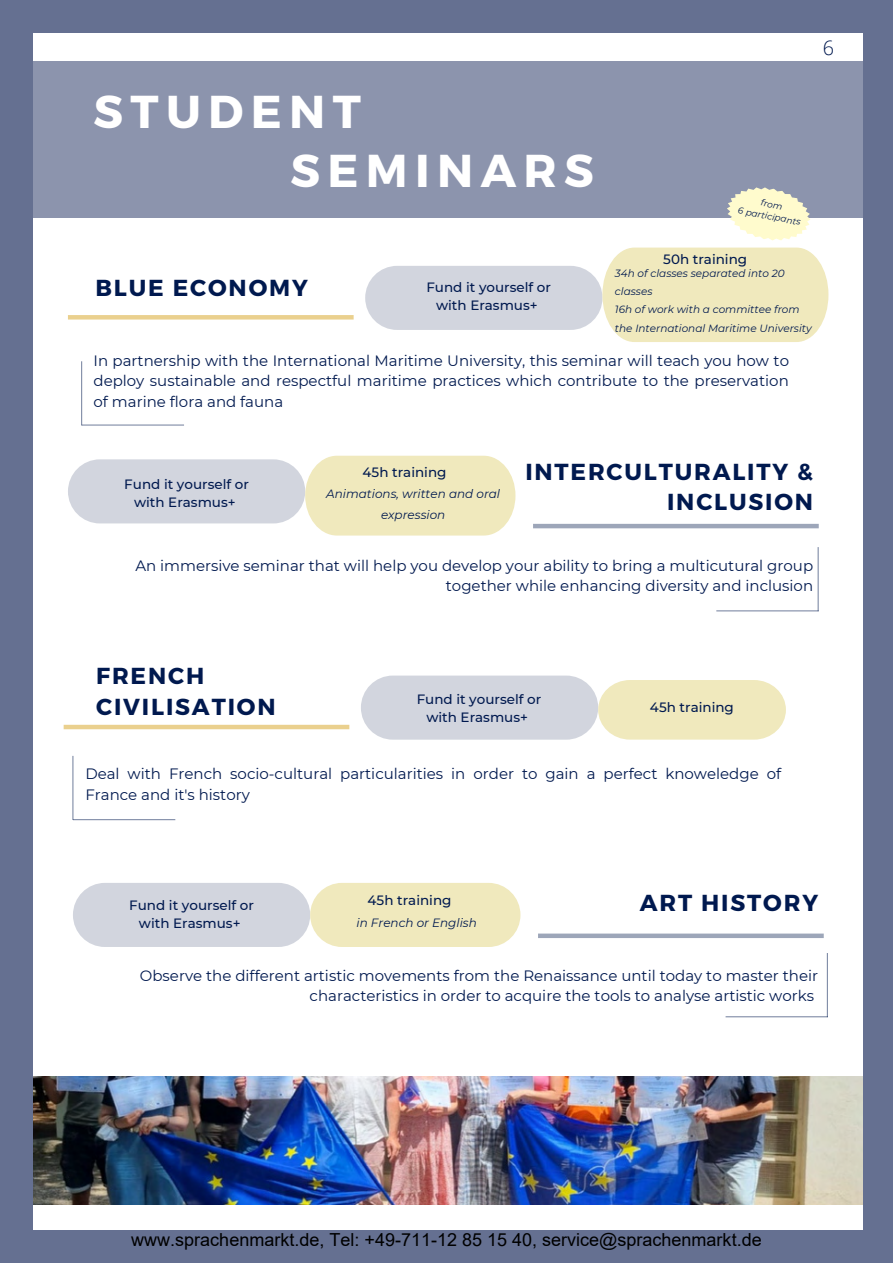
<style>
.page{position:relative;width:893px;height:1264px;background:#fff}
.page>*{position:absolute;margin:0;border:0;box-sizing:border-box;transform-origin:0 0}
.t1{font:700 46.05px/58.5px "Montserrat";letter-spacing:.16em;color:#fff}
.t2{font:700 23.1px/30.3px "Montserrat";letter-spacing:.08em;color:#00194f;text-align:right}
.t3{font:300 19.8px "Open Sans";color:#00194f}
.t4{font:18px "Arial";color:#000}
.t5{font:15px/20.2px "Montserrat";color:#00194f;text-align:right}
.t6{font:500 13.5px/18px "Montserrat";color:#00194f;text-align:center}
.t7{font:italic 12px/21px "Montserrat";color:#00194f;text-align:center}
.t8{font:italic 10.5px/18.3px "Montserrat";color:#00194f}
.t9{font:italic 9px/12px "Montserrat";color:#00194f;text-align:center}
</style>
<div class="page">
<div style="left:0;top:0;width:892px;height:1262px;background:#657091"></div>
<div style="left:34px;top:33px;width:828px;height:1196px;background:#fff"></div>
<img style="left:34px;top:1076px;width:828px;height:128px">
<div style="left:33px;top:62px;width:830px;height:155px;background:#8c94ad"></div>
<hr style="left:68px;top:315px;width:285px;height:4px;background:#ead08e">
<hr style="left:81px;top:361px;width:1px;height:64px;background:#00194f">
<hr style="left:82px;top:424px;width:102px;height:1px;background:#00194f">
<div style="left:365px;top:266px;width:237px;height:64px;background:#d2d5de;border-radius:32px"></div>
<hr style="left:533px;top:524px;width:285px;height:4px;background:#9da6b9">
<hr style="left:817px;top:547px;width:1px;height:64px;background:#00194f">
<hr style="left:716px;top:610px;width:102px;height:1px;background:#00194f">
<div style="left:68px;top:459px;width:237px;height:64px;background:#d2d5de;border-radius:32px"></div>
<svg style="left:305px;top:455px;width:210px;height:80px;background:#f1eac1"></svg>
<div style="left:64px;top:724px;width:285px;height:5px;background:#ead08e"></div>
<hr style="left:72px;top:756px;width:1px;height:64px;background:#00194f">
<hr style="left:73px;top:819px;width:102px;height:1px;background:#00194f">
<div style="left:361px;top:675px;width:237px;height:64px;background:#d2d5de;border-radius:32px"></div>
<svg style="left:598px;top:680px;width:187px;height:59px;background:#f1eac1"></svg>
<div style="left:538px;top:933px;width:285px;height:5px;background:#9da6b9"></div>
<hr style="left:826px;top:953px;width:1px;height:64px;background:#00194f">
<hr style="left:725px;top:1016px;width:102px;height:1px;background:#00194f">
<div style="left:73px;top:882px;width:237px;height:65px;background:#d2d5de;border-radius:32px"></div>
<div style="left:310px;top:882px;width:210px;height:65px;background:#f0e9bd;border-radius:32px"></div>
<svg style="left:602px;top:180px;width:226px;height:162px"></svg>
<h3 class="t3" style="left:822px;top:34px;width:13px">6</h3>
<h1 class="t1" style="left:290px;top:80px;width:305px;text-indent:-197px">STUDENT<br>SEMINARS</h1>
<h2 class="t2" style="left:95px;top:271px;width:214px">BLUE ECONOMY</h2>
<p class="t6" style="left:426px;top:278px;width:126px">Fund it yourself or with Erasmus+</p>
<p class="t9" style="left:741px;top:192px;width:65px;rotate:11deg">from<br>6 participants</p>
<p class="t6" style="left:663px;top:250px;width:85px">50h training</p>
<p class="t8" style="left:615px;top:264px;width:198px">34h of classes separated into 20 classes<br>16h of work with a committee from the International Maritime University</p>
<p class="t5" style="left:93px;top:350px;width:697px;text-align:justify">In partnership with the International Maritime University, this seminar will teach you how to deploy sustainable and respectful maritime practices which contribute to the preservation of marine flora and fauna</p>
<p class="t6" style="left:124px;top:475px;width:126px">Fund it yourself or with Erasmus+</p>
<p class="t6" style="left:362px;top:463px;width:85px">45h training</p>
<p class="t7" style="left:326px;top:483px;width:175px">Animations, written and oral expression</p>
<h2 class="t2" style="left:525px;top:455px;width:289px">INTERCULTURALITY &amp;<br>INCLUSION</h2>
<p class="t5" style="left:135px;top:555px;width:679px">An immersive seminar that will help you develop your ability to bring a multicutural group together while enhancing diversity and inclusion</p>
<h2 class="t2" style="left:96px;top:659px;width:181px;text-align:left">FRENCH<br>CIVILISATION</h2>
<p class="t6" style="left:416px;top:689px;width:126px">Fund it yourself or with Erasmus+</p>
<p class="t6" style="left:650px;top:698px;width:85px">45h training</p>
<p class="t5" style="left:85px;top:763px;width:697px;text-align:left">Deal with French socio-cultural particularities in order to gain a perfect knoweledge of<br>France and it's history</p>
<p class="t6" style="left:129px;top:896px;width:126px">Fund it yourself or with Erasmus+</p>
<p class="t6" style="left:367px;top:891px;width:85px">45h training</p>
<h2 class="t2" style="left:639px;top:886px;width:180px">ART HISTORY</h2>
<p class="t7" style="left:356px;top:912px;width:122px">in French or English</p>
<p class="t5" style="left:140px;top:965px;width:679px">Observe the different artistic movements from the Renaissance until today to master their characteristics in order to acquire the tools to analyse artistic works</p>
<p class="t4" style="left:131px;top:1227px;width:632px">www.sprachenmarkt.de, Tel: +49-711-12 85 15 40, service@sprachenmarkt.de</p>
</div>
